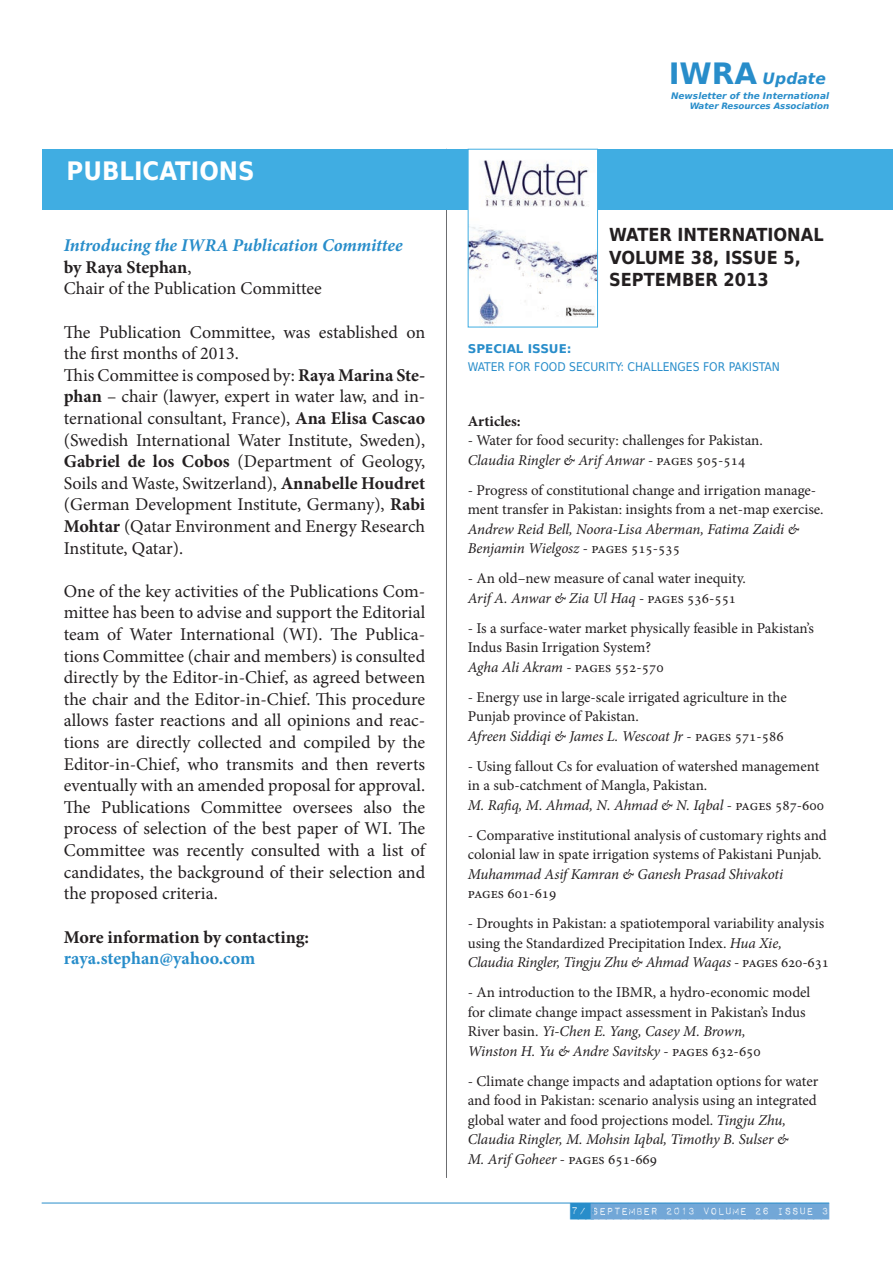
<style>
.page{position:relative;width:893px;height:1263px;background:#fff}
.page>*{position:absolute;margin:0;border:0;box-sizing:border-box;transform-origin:0 0}
.t1{font:700 25.5px "DejaVu Sans Condensed";color:#fff}
.t2{font:18px/21.6px "Minion Pro";letter-spacing:-.005em;color:#231f20}
.t3{font:italic 700 18px/21.6px "Minion Pro";letter-spacing:-.005em;color:#288dca}
.t4{font:700 18px/22.5px "DejaVu Sans Condensed";color:#231f20}
.t5{font:700 18px "Minion Pro";color:#231f20}
.t6{font:700 18px "Minion Pro";color:#288dca}
.t7{font:italic 700 15.45px "DejaVu Sans";color:#288dca}
.t8{font:15px/19.5px "Minion Pro";letter-spacing:-.005em;color:#231f20}
.t9{font:italic 15px/19.5px "Minion Pro";letter-spacing:-.01em;color:#231f20}
.t10{font:700 15px "Minion Pro";color:#231f20}
.t11{font:13.5px "Impact Label";letter-spacing:-.05em;color:#72a7d7}
.t12{font:12px "DejaVu Sans Condensed";color:#288dca}
.t13{font:700 12px "DejaVu Sans";color:#288dca}
.t14{font:italic 700 9px "DejaVu Sans";color:#288dca}
.t15{font:italic 700 8.7px "DejaVu Sans";letter-spacing:-.01em;color:#288dca}
.s1{font-style:normal;color:#231f20}
.s2{font-weight:400;font-style:normal;color:#231f20}
.s3{font-weight:700}
.s4{font-style:normal;font-size:29.25px}
.s5{font-style:italic}
.s6{font-style:normal}
.s7{color:#288dca}
</style>
<div class="page">
<hr style="left:42px;top:1203px;width:787px;height:1px;background:#288dca">
<hr style="left:446px;top:149px;width:1px;height:1029px;background:#6c6d70">
<div style="left:43px;top:149px;width:850px;height:60px;background:#40ade2"></div>
<img style="left:470px;top:151px;width:126px;height:174px">
<div style="left:468px;top:149px;width:130px;height:178px;border:1px solid #40ade2"></div>
<h1 class="t1" style="left:67px;top:150px;width:17px">PUBLICATIONS</h1>
<p class="t3" style="left:64px;top:234px;width:340px">Introducing the IWRA Publication Committee <span class="s1">by Raya Stephan</span><span class="s2">,<br>Chair of the Publication Committee</span></p>
<p class="t2" style="left:64px;top:321px;width:363px">The Publication Committee, was established on the first months of 2013.<br>This Committee is composed by: <span class="s3">Raya Marina Ste&shy;phan</span> – chair (lawyer, expert in water law, and in&shy;ternational consultant, France), <span class="s3">Ana Elisa Cascao </span>(Swedish International Water Institute, Sweden), <span class="s3">Gabriel de los Cobos</span> (Department of Geology, Soils and Waste, Switzerland), <span class="s3">Annabelle Houdret </span>(German Development Institute, Germany), <span class="s3">Rabi Mohtar</span> (Qatar Environment and Energy Research Institute, Qatar).</p>
<p class="t2" style="left:64px;top:580px;width:363px;text-align:justify">One of the key activities of the Publications Com&shy;mittee has been to advise and support the Editorial team of Water International (WI). The Publica&shy;tions Committee (chair and members) is consulted directly by the Editor-in-Chief, as agreed between the chair and the Editor-in-Chief. This procedure allows faster reactions and all opinions and reac&shy;tions are directly collected and compiled by the Editor-in-Chief, who transmits and then reverts eventually with an amended proposal for approval.<br>The Publications Committee oversees also the process of selection of the best paper of WI. The Committee was recently consulted with a list of candidates, the background of their selection and the proposed criteria.</p>
<p class="t5" style="left:64px;top:924px;width:247px">More information by contacting:</p>
<p class="t6" style="left:64px;top:946px;width:193px">raya.stephan@yahoo.com</p>
<p class="t7" style="left:669px;top:66px;width:159px"><span class="s4">IWRA</span> Update</p>
<p class="t14" style="left:671px;top:89px;width:160px">Newsletter of the International</p>
<p class="t15" style="left:690px;top:99px;width:141px">Water Resources Association</p>
<p class="t4" style="left:609px;top:223px;width:216px">WATER I NTERNATIONAL<br>VO LUME</p>
<p class="t4" style="left:691px;top:245px;width:53px">38, ISSUE</p>
<p class="t4" style="left:783px;top:245px;width:19px">5,</p>
<p class="t4" style="left:609px;top:268px;width:25px">SEPTEMBE</p>
<p class="t4" style="left:705px;top:268px;width:65px">R 2013</p>
<p class="t13" style="left:468px;top:338px;width:105px">SPECIAL ISSUE:</p>
<p class="t12" style="left:468px;top:356px;width:203px">WA TER FOR FOO D SECURITY: CHALLENGES</p>
<p class="t12" style="left:703px;top:356px;width:39px">FOR PAKIS</p>
<p class="t12" style="left:759px;top:356px;width:14px">TAN</p>
<p class="t10" style="left:468px;top:410px;width:54px">Articles:</p>
<p class="t8" style="left:468px;top:431px;width:297px">- Water for food security: challenges for Pakistan.<br><span class="s5">Claudia Ringler &amp; Arif Anwar -</span> pages 505-514</p>
<p class="t8" style="left:468px;top:480px;width:357px">- Progress of constitutional change and irrigation manage&shy;ment transfer in Pakistan: insights from a net-map exercise.</p>
<p class="t9" style="left:468px;top:519px;width:333px">Andrew Reid Bell, Noora-Lisa Aberman, Fatima Zaidi &amp;<br>Benjamin Wielgosz - <span class="s6">pages 515-535</span></p>
<p class="t8" style="left:468px;top:569px;width:280px">- An old–new measure of canal water inequity.<br><span class="s5">Arif A. Anwar &amp; Zia Ul Haq -</span> pages 536-551</p>
<p class="t8" style="left:468px;top:618px;width:348px">- Is a surface-water market physically feasible in Pakistan’s<br>Indus Basin Irrigation System?<br><span class="s5">Agha Ali Akram -</span> pages 552-570</p>
<p class="t8" style="left:468px;top:687px;width:320px">- Energy use in large-scale irrigated agriculture in the<br>Punjab province of Pakistan.<br><span class="s5">Afreen Siddiqi &amp; James L. Wescoat Jr -</span> pages 571-586</p>
<p class="t8" style="left:468px;top:756px;width:358px">- Using fallout Cs for evaluation of watershed management in a sub-catchment of Mangla, Pakistan.<br><span class="s5">M. Rafiq, M. Ahmad, N. Ahmad &amp; N. Iqbal -</span> pages 587-600</p>
<p class="t8" style="left:468px;top:825px;width:361px">- Comparative institutional analysis of customary rights and colonial law in spate irrigation systems of Pakistani Punjab.</p>
<p class="t9" style="left:468px;top:864px;width:317px">Muhammad Asif Kamran &amp; Ganesh Prasad Shivakoti</p>
<p class="t8" style="left:468px;top:884px;width:90px">pages 601-619</p>
<p class="t8" style="left:468px;top:914px;width:363px">- Droughts in Pakistan: a spatiotemporal variability analysis using the Standardized Precipitation Index. <span class="s5">Hua Xie,<br>Claudia Ringler, Tingju Zhu &amp; Ahmad Waqas -</span> pages 620-631</p>
<p class="t8" style="left:468px;top:983px;width:344px">- An introduction to the IBMR, a hydro-economic model for climate change impact assessment in Pakistan’s Indus River basin. <span class="s5">Yi-Chen E. Yang, Casey M. Brown,<br>Winston H. Yu &amp; Andre Savitsky -</span> pages 632-650</p>
<p class="t8" style="left:468px;top:1071px;width:352px">- Climate change impacts and adaptation options for water and food in Pakistan: scenario analysis using an integrated global water and food projections model. <span class="s5">Tingju Zhu, Claudia Ringler, M. Mohsin Iqbal, Timothy B. Sulser &amp;<br>M. Arif Goheer -</span> pages 651-669</p>
<p class="t11" style="left:571px;top:1202px;width:260px"><span class="s7">7/</span> SEPTEMBER 2013 VOLUME 26 ISSUE 3</p>
</div>
